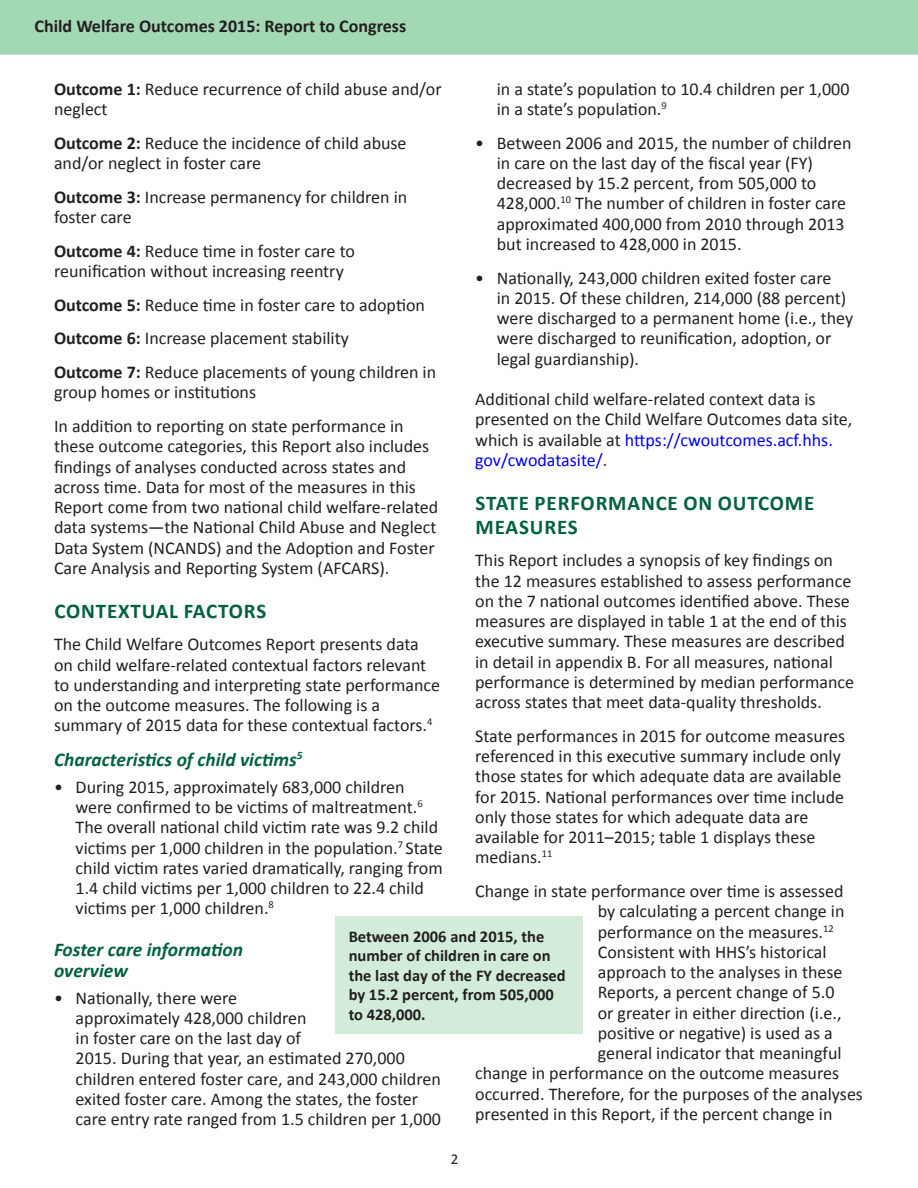
<style>
.page{position:relative;width:918px;height:1188px;background:#fff}
.page>*{position:absolute;margin:0;border:0;box-sizing:border-box;transform-origin:0 0}
.t1{font:700 21px/24px "Calibri";letter-spacing:.04em;color:#006142}
.t2{font:italic 700 19.5px/21px "Calibri";color:#006142}
.t3{font:18px/20.2px "Calibri";color:#231f20}
.t4{font:700 18px "Calibri";color:#231f20}
.t5{font:700 16.5px/19.5px "Calibri";color:#231f20}
.t6{font:15px "Calibri";color:#231f20}
.s1{font-weight:700}
.s2{color:#00f}
</style>
<div class="page">
<div style="left:0;top:0;width:918px;height:55px;background:#a3d8b4;border:2px solid #a3d8b4"></div>
<div style="left:335px;top:916px;width:248px;height:117px;background:#d2ecd9"></div>
<p class="t4" style="left:35px;top:14px;width:373px">Child Welfare Outcomes 2015: Report to Congress</p>
<p class="t3" style="left:54px;top:78px;width:389px"><span class="s1">Outcome 1:</span> Reduce recurrence of child abuse and/or neglect</p>
<p class="t3" style="left:54px;top:132px;width:354px"><span class="s1">Outcome 2:</span> Reduce the incidence of child abuse and/or neglect in foster care</p>
<p class="t3" style="left:54px;top:186px;width:355px"><span class="s1">Outcome 3:</span> Increase permanency for children in foster care</p>
<p class="t3" style="left:54px;top:240px;width:303px"><span class="s1">Outcome 4:</span> Reduce time in foster care to reunification without increasing reentry</p>
<p class="t3" style="left:54px;top:294px;width:372px"><span class="s1">Outcome 5:</span> Reduce time in foster care to adoption</p>
<p class="t3" style="left:54px;top:328px;width:296px"><span class="s1">Outcome 6:</span> Increase placement stability</p>
<p class="t3" style="left:54px;top:362px;width:384px"><span class="s1">Outcome 7:</span> Reduce placements of young children in group homes or institutions</p>
<p class="t3" style="left:54px;top:416px;width:386px">In addition to reporting on state performance in these outcome categories, this Report also includes findings of analyses conducted across states and across time. Data for most of the measures in this Report come from two national child welfare-related data systems—the National Child Abuse and Neglect Data System (NCANDS) and the Adoption and Foster Care Analysis and Reporting System (AFCARS).</p>
<h2 class="t1" style="left:54px;top:599px;width:213px">CONTEXTUAL FACTORS</h2>
<p class="t3" style="left:54px;top:634px;width:388px">The Child Welfare Outcomes Report presents data on child welfare-related contextual factors relevant to understanding and interpreting state performance on the outcome measures. The following is a summary of 2015 data for these contextual factors.<sup>4</sup></p>
<h3 class="t2" style="left:54px;top:749px;width:250px">Characteristics of child victims<sup>5</sup></h3>
<p class="t3" style="left:76px;top:777px;width:369px;text-indent:-22px">• During 2015, approximately 683,000 children were confirmed to be victims of maltreatment.<sup>6<br></sup>The overall national child victim rate was 9.2 child victims per 1,000 children in the population.<sup>7</sup> State child victim rates varied dramatically, ranging from 1.4 child victims per 1,000 children to 22.4 child victims per 1,000 children.<sup>8</sup></p>
<h3 class="t2" style="left:54px;top:939px;width:191px">Foster care information overview</h3>
<p class="t3" style="left:76px;top:988px;width:367px;text-indent:-22px">• Nationally, there were<br>approximately 428,000 children<br>in foster care on the last day of<br>2015. During that year, an estimated 270,000 children entered foster care, and 243,000 children exited foster care. Among the states, the foster care entry rate ranged from 1.5 children per 1,000</p>
<p class="t3" style="left:497px;top:78px;width:354px">in a state’s population to 10.4 children per 1,000 in a state’s population.<sup>9</sup></p>
<p class="t3" style="left:497px;top:132px;width:356px;text-indent:-22px">• Between 2006 and 2015, the number of children in care on the last day of the fiscal year (FY) decreased by 15.2 percent, from 505,000 to 428,000.<sup>10</sup> The number of children in foster care approximated 400,000 from 2010 through 2013 but increased to 428,000 in 2015.</p>
<p class="t3" style="left:497px;top:267px;width:358px;text-indent:-22px">• Nationally, 243,000 children exited foster care<br>in 2015. Of these children, 214,000 (88 percent) were discharged to a permanent home (i.e., they were discharged to reunification, adoption, or legal guardianship).</p>
<p class="t3" style="left:475px;top:389px;width:379px">Additional child welfare-related context data is presented on the Child Welfare Outcomes data site, which is available at <span class="s2">https://cwoutcomes.acf.hhs. gov/cwodatasite/</span>.</p>
<h2 class="t1" style="left:476px;top:491px;width:340px">STATE PERFORMANCE ON OUTCOME<br>MEASURES</h2>
<p class="t3" style="left:475px;top:550px;width:381px">This Report includes a synopsis of key findings on the 12 measures established to assess performance on the 7 national outcomes identified above. These measures are displayed in table 1 at the end of this executive summary. These measures are described in detail in appendix B. For all measures, national performance is determined by median performance across states that meet data-quality thresholds.</p>
<p class="t3" style="left:475px;top:726px;width:371px">State performances in 2015 for outcome measures referenced in this executive summary include only those states for which adequate data are available for 2015. National performances over time include only those states for which adequate data are available for 2011–2015; table 1 displays these medians.<sup>11</sup></p>
<p class="t3" style="left:475px;top:881px;width:370px">Change in state performance over time is assessed</p>
<p class="t3" style="left:598px;top:901px;width:248px">by calculating a percent change in</p>
<p class="t3" style="left:598px;top:922px;width:237px">performance on the measures.<sup>12</sup></p>
<p class="t3" style="left:598px;top:942px;width:230px">Consistent with HHS’s historical</p>
<p class="t3" style="left:598px;top:962px;width:246px">approach to the analyses in these</p>
<p class="t3" style="left:598px;top:982px;width:238px">Reports, a percent change of 5.0</p>
<p class="t3" style="left:598px;top:1003px;width:245px">or greater in either direction (i.e.,</p>
<p class="t3" style="left:598px;top:1023px;width:236px">positive or negative) is used as a</p>
<p class="t3" style="left:598px;top:1043px;width:245px">general indicator that meaningful</p>
<p class="t3" style="left:475px;top:1063px;width:365px">change in performance on the outcome measures</p>
<p class="t3" style="left:475px;top:1084px;width:389px">occurred. Therefore, for the purposes of the analyses</p>
<p class="t3" style="left:475px;top:1104px;width:359px">presented in this Report, if the percent change in</p>
<p class="t5" style="left:349px;top:926px;width:219px">Between 2006 and 2015, the number of children in care on the last day of the FY decreased by 15.2 percent, from 505,000 to 428,000.</p>
<p class="t6" style="left:451px;top:1150px;width:9px">2</p>
</div>
